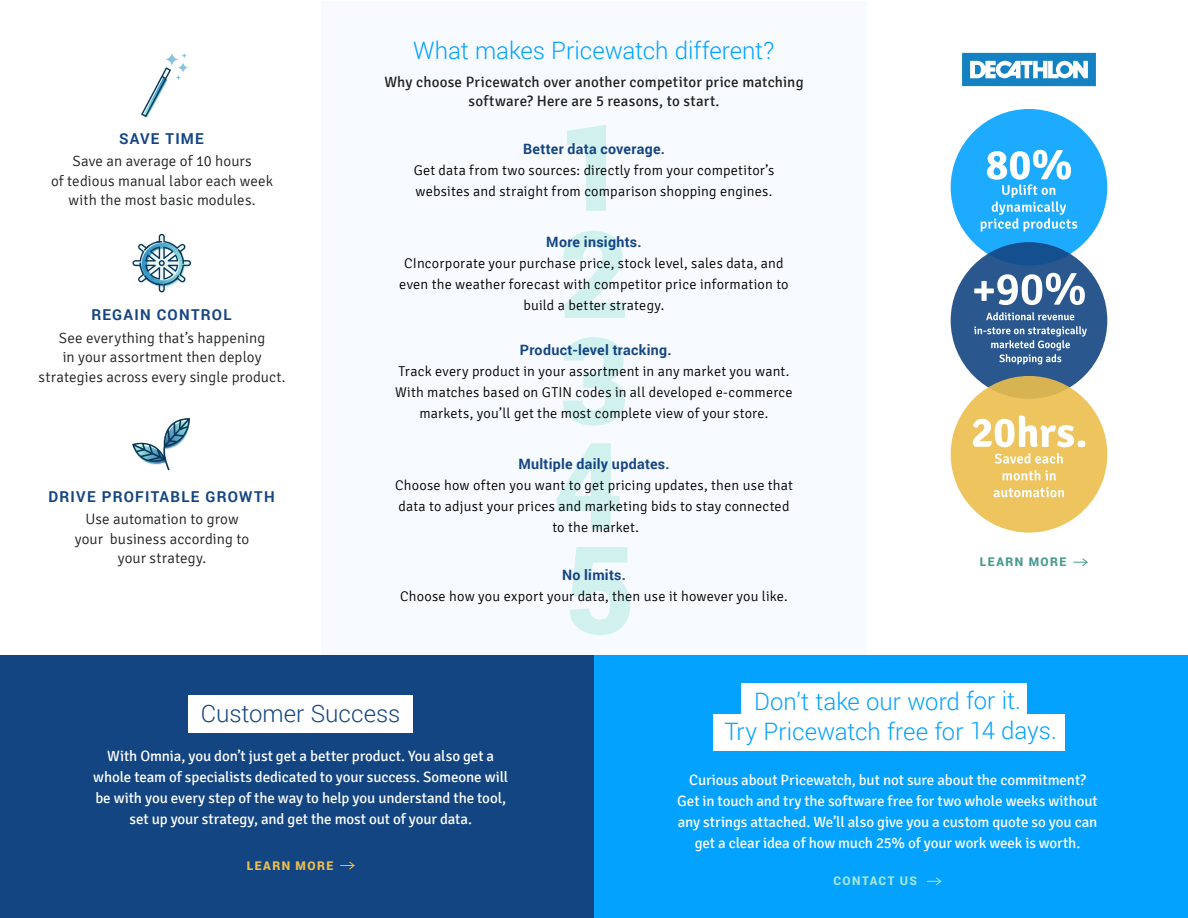
<style>
.page{position:relative;width:1188px;height:918px;background:#fff}
.page>*{position:absolute;margin:0;border:0;box-sizing:border-box;transform-origin:0 0}
.t1{font:300 24px/30px "Roboto";letter-spacing:-.005em;color:#04a2ff;text-align:center}
.t2{font:300 24px "Roboto";color:#144583}
.t3{font:15px/21px "Signika";letter-spacing:-.01em;color:#fff;text-align:center}
.t4{font:300 15px/19.5px "Signika";letter-spacing:.005em;color:#1e2021;text-align:center}
.t5{font:15px/19.5px "Signika";letter-spacing:.015em;color:#1e2021;text-align:center}
.t6{font:700 15px "Roboto";letter-spacing:.085em;color:#144583}
.t7{font:300 14.25px/21px "Signika";letter-spacing:.015em;color:#000;text-align:center}
.t8{font:700 14.25px "Roboto";letter-spacing:.02em;color:#144583}
.t9{font:900 12px "Roboto";letter-spacing:.12em;color:#ecbe4b}
.t10{font:900 12px "Roboto";letter-spacing:.12em;color:#a0e6da}
.t11{font:900 12px "Roboto";letter-spacing:.12em;color:#499c90}
</style>
<div class="page">
<svg style="left:141px;top:53px;width:47px;height:64px"></svg>
<svg style="left:132px;top:418px;width:58px;height:53px"></svg>
<div style="left:135px;top:262px;width:57px;height:5px;background:#eaf9f7;border-radius:2px"></div>
<svg style="left:132px;top:234px;width:59px;height:58px"></svg>
<div style="left:321px;top:2px;width:546px;height:654px;background:#f7faff"></div>
<svg style="left:567px;top:125px;width:39px;height:86px"></svg>
<svg style="left:563px;top:231px;width:62px;height:87px"></svg>
<svg style="left:563px;top:337px;width:62px;height:89px"></svg>
<svg style="left:556px;top:443px;width:64px;height:86px"></svg>
<svg style="left:570px;top:547px;width:60px;height:88px"></svg>
<div style="left:594px;top:656px;width:594px;height:262px;background:#04a2ff"></div>
<div style="left:741px;top:684px;width:286px;height:35px;background:#fff"></div>
<div style="left:714px;top:714px;width:351px;height:37px;background:#fff"></div>
<div style="left:0;top:656px;width:594px;height:262px;background:#144583"></div>
<svg style="left:340px;top:862px;width:15px;height:8px"></svg>
<svg style="left:927px;top:877px;width:15px;height:8px"></svg>
<div style="left:189px;top:695px;width:224px;height:38px;background:#fff"></div>
<div style="left:951px;top:109px;width:156px;height:157px;background:#1dabff;border-radius:50%"></div>
<svg style="left:951px;top:242px;width:156px;height:157px;background:#28568f"></svg>
<div style="left:951px;top:376px;width:156px;height:157px;background:linear-gradient(to bottom,#e4bd58,#f1c861);border-radius:50%"></div>
<svg style="left:1073px;top:558px;width:15px;height:8px"></svg>
<svg style="left:981px;top:150px;width:96px;height:82px"></svg>
<svg style="left:973px;top:416px;width:112px;height:31px"></svg>
<svg style="left:995px;top:453px;width:68px;height:11px"></svg>
<svg style="left:1003px;top:470px;width:53px;height:10px"></svg>
<svg style="left:994px;top:487px;width:70px;height:10px"></svg>
<svg style="left:962px;top:53px;width:134px;height:33px"></svg>
<div style="left:1060px;top:65px;width:9px;height:9px;background:#1482c2;border-radius:50%"></div>
<svg style="left:986px;top:312px;width:88px;height:8px"></svg>
<svg style="left:974px;top:326px;width:113px;height:38px;background:#5175a3"></svg>
<svg style="left:974px;top:273px;width:111px;height:32px"></svg>
<h1 class="t1" style="left:413px;top:35px;width:363px">What makes Pricewatch different?</h1>
<p class="t6" style="left:119px;top:128px;width:86px">SAVE TIME</p>
<p class="t4" style="left:51px;top:152px;width:224px">Save an average of 10 hours<br>of tedious manual labor each week with the most basic modules.</p>
<p class="t6" style="left:91px;top:304px;width:142px">REGAIN CONTROL</p>
<p class="t4" style="left:39px;top:328px;width:249px">See everything that’s happening<br>in your assortment then deploy strategies across every single product.</p>
<p class="t6" style="left:48px;top:486px;width:228px">DRIVE PROFITABLE GROWTH</p>
<p class="t4" style="left:75px;top:510px;width:176px">Use automation to grow your business according to your strategy.</p>
<p class="t5" style="left:384px;top:72px;width:421px">Why choose Pricewatch over another competitor price matching software? Here are 5 reasons, to start.</p>
<p class="t8" style="left:523px;top:139px;width:143px">Better data coverage.</p>
<p class="t7" style="left:414px;top:160px;width:362px;text-align:left">Get data from two sources: directly from your competitor’s websites and straight from comparison shopping engines.</p>
<p class="t8" style="left:546px;top:231px;width:97px">More insights.</p>
<p class="t7" style="left:399px;top:253px;width:391px">CIncorporate your purchase price, stock level, sales data, and even the weather forecast with competitor price information to build a better strategy.</p>
<p class="t8" style="left:520px;top:340px;width:153px">Product-level tracking.</p>
<p class="t7" style="left:395px;top:361px;width:399px">Track every product in your assortment in any market you want.<br>With matches based on GTIN codes in all developed e-commerce markets, you’ll get the most complete view of your store.</p>
<p class="t8" style="left:518px;top:454px;width:153px">Multiple daily updates.</p>
<p class="t7" style="left:395px;top:475px;width:399px">Choose how often you want to get pricing updates, then use that data to adjust your prices and marketing bids to stay connected to the market.</p>
<p class="t8" style="left:562px;top:565px;width:65px">No limits.</p>
<p class="t7" style="left:400px;top:586px;width:389px">Choose how you export your data, then use it however you like.</p>
<p class="t11" style="left:980px;top:554px;width:88px">LEARN MORE</p>
<h1 class="t2" style="left:201px;top:697px;width:201px">Customer Success</h1>
<p class="t3" style="left:93px;top:746px;width:417px">With Omnia, you don’t just get a better product. You also get a whole team of specialists dedicated to your success. Someone will be with you every step of the way to help you understand the tool, set up your strategy, and get the most out of your data.</p>
<p class="t9" style="left:247px;top:857px;width:88px">LEARN MORE</p>
<h1 class="t1" style="left:724px;top:685px;width:334px">Don’t take our word for it.<br>Try Pricewatch free for 14 days.</h1>
<p class="t3" style="left:677px;top:770px;width:422px">Curious about Pricewatch, but not sure about the commitment?<br>Get in touch and try the software free for two whole weeks without any strings attached. We’ll also give you a custom quote so you can get a clear idea of how much 25% of your work week is worth.</p>
<p class="t10" style="left:833px;top:873px;width:85px">CONTACT US</p>
</div>
